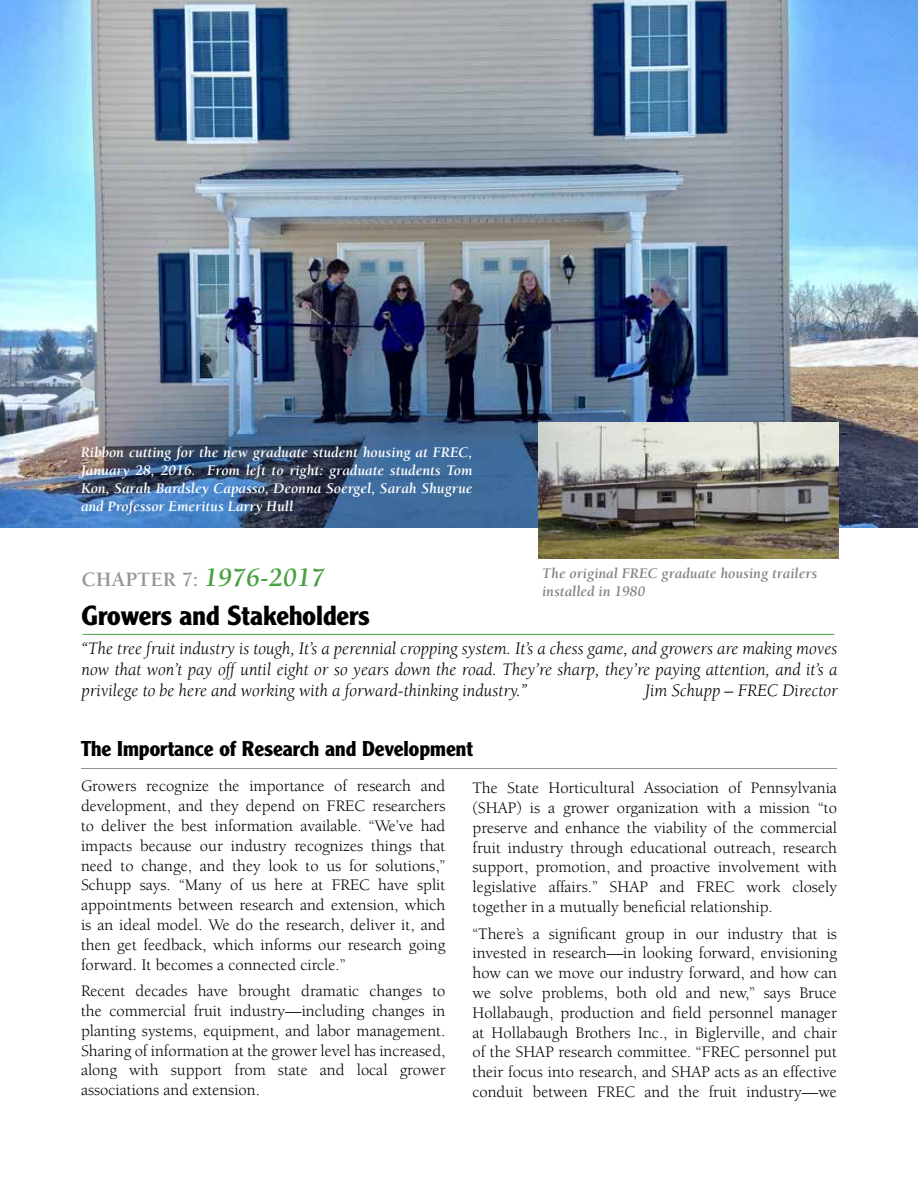
<style>
.page{position:relative;width:918px;height:1188px;background:#fff}
.page>*{position:absolute;margin:0;border:0;box-sizing:border-box;transform-origin:0 0}
.t1{font:700 27px "Clearface Gothic LH";color:#000}
.t2{font:700 21px "Clearface Gothic LH";color:#000}
.t3{font:700 21px "Berkeley";color:#939598}
.t4{font:italic 18px/21px "Berkeley";color:#000;text-align:justify}
.t5{font:16.5px/19.8px "Berkeley";color:#000;text-align:justify}
.t6{font:italic 700 15px/18px "Berkeley";color:#fff;text-align:justify}
.t7{font:italic 700 15px/18px "Berkeley";color:#808285}
.s1{font-style:italic;font-size:27px;color:#47a141}
</style>
<div class="page">
<img style="left:0;top:0;width:918px;height:527px">
<hr style="left:81px;top:768px;width:756px;height:1px;background:#939598">
<img style="left:539px;top:422px;width:299px;height:136px">
<hr style="left:83px;top:634px;width:751px;height:1px;background:#47a141">
<p class="t6" style="left:81px;top:444px;width:393px">Ribbon cutting for the new graduate student housing at FREC, January 28, 2016. From left to right: graduate students Tom Kon, Sarah Bardsley Capasso, Deonna Soergel, Sarah Shugrue and Professor Emeritus Larry Hull</p>
<p class="t3" style="left:82px;top:568px;width:245px">CHAPTER 7: <span class="s1">1976-2017</span></p>
<h1 class="t1" style="left:82px;top:599px;width:290px">Growers and Stakeholders</h1>
<p class="t7" style="left:542px;top:565px;width:277px">The original FREC graduate housing trailers installed in 1980</p>
<p class="t4" style="left:82px;top:639px;width:758px">“The tree fruit industry is tough, It’s a perennial cropping system. It’s a chess game, and growers are making moves now that won’t pay off until eight or so years down the road. They’re sharp, they’re paying attention, and it’s a privilege to be here and working with a forward-thinking industry.”</p>
<p class="t4" style="left:645px;top:681px;width:194px">Jim Schupp – FREC Director</p>
<p class="t2" style="left:81px;top:736px;width:394px">The Importance of Research and Development</p>
<p class="t5" style="left:81px;top:777px;width:366px">Growers recognize the importance of research and development, and they depend on FREC researchers to deliver the best information available. “We’ve had impacts because our industry recognizes things that need to change, and they look to us for solutions,” Schupp says. “Many of us here at FREC have split appointments between research and extension, which is an ideal model. We do the research, deliver it, and then get feedback, which informs our research going forward. It becomes a connected circle.”</p>
<p class="t5" style="left:81px;top:982px;width:366px">Recent decades have brought dramatic changes to the commercial fruit industry—including changes in planting systems, equipment, and labor management.<br>Sharing of information at the grower level has increased, along with support from state and local grower associations and extension.</p>
<p class="t5" style="left:472px;top:778px;width:366px">The State Horticultural Association of Pennsylvania (SHAP) is a grower organization with a mission “to preserve and enhance the viability of the commercial fruit industry through educational outreach, research support, promotion, and proactive involvement with legislative affairs.” SHAP and FREC work closely together in a mutually beneficial relationship.</p>
<p class="t5" style="left:472px;top:924px;width:366px">“There’s a significant group in our industry that is invested in research—in looking forward, envisioning how can we move our industry forward, and how can we solve problems, both old and new,” says Bruce Hollabaugh, production and field personnel manager at Hollabaugh Brothers Inc., in Biglerville, and chair of the SHAP research committee. “FREC personnel put their focus into research, and SHAP acts as an effective conduit between FREC and the fruit industry—we</p>
</div>
